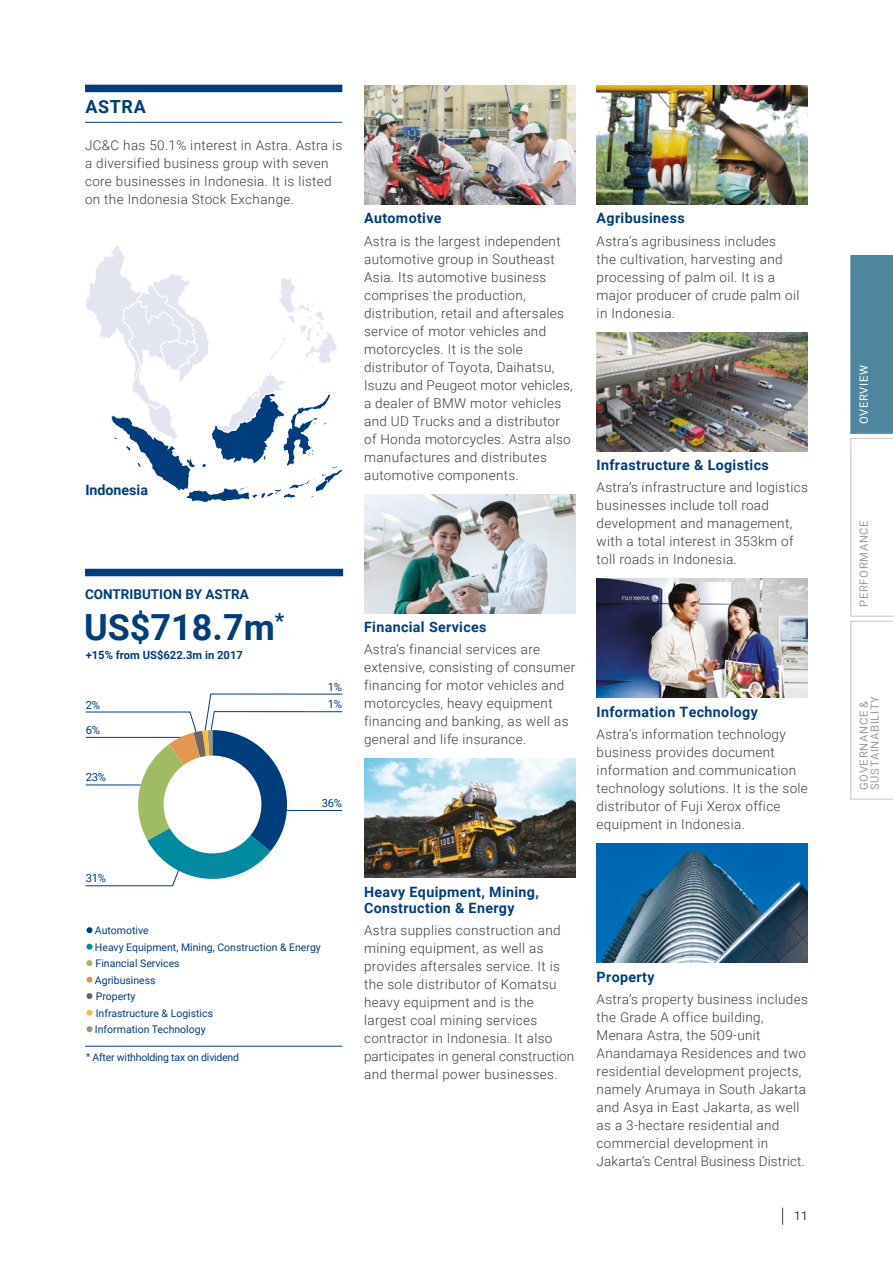
<style>
.page{position:relative;width:893px;height:1263px;background:#fff}
.page>*{position:absolute;margin:0;border:0;box-sizing:border-box;transform-origin:0 0}
.t1{font:700 36px "Roboto";color:#003d7c}
.t2{font:700 18px "Roboto";letter-spacing:.035em;color:#003d7c}
.t3{font:700 14.25px/15.8px "Roboto";letter-spacing:.025em;color:#003d7c}
.t4{font:700 14.25px "Roboto";color:#003d7c}
.t5{font:300 13.5px/18px "Roboto";letter-spacing:.025em;color:#3c3c3a}
.t6{font:700 13.5px "Roboto";color:#003d7c}
.t7{font:12px "Roboto";color:#3c3c3a}
.t8{font:11.25px/11.2px "Roboto";letter-spacing:.06em;color:#9c9c9c}
.t9{font:700 11.25px "Roboto";color:#003d7c}
.t10{font:11.25px "Roboto";color:#003d7c}
.t11{font:11.25px "Roboto";letter-spacing:.06em;color:#fff}
.t12{font:10.5px/16.5px "Roboto";color:#003d7c}
.t13{font:10.5px "Roboto";letter-spacing:-.02em;color:#003d7c}
.s1{font-size:9.6px}
</style>
<div class="page">
<img style="left:364px;top:85px;width:211px;height:119px">
<img style="left:364px;top:494px;width:211px;height:119px">
<img style="left:364px;top:758px;width:211px;height:119px">
<img style="left:596px;top:578px;width:212px;height:119px">
<img style="left:596px;top:332px;width:212px;height:119px">
<img style="left:596px;top:85px;width:212px;height:119px">
<div style="left:85px;top:85px;width:257px;height:7px;background:#003d7c"></div>
<hr style="left:85px;top:122px;width:257px;height:1px;background:#003d7c">
<svg style="left:87px;top:1010px;width:6px;height:6px"></svg>
<svg style="left:87px;top:1026px;width:6px;height:6px"></svg>
<svg style="left:85px;top:693px;width:258px;height:193px"></svg>
<hr style="left:85px;top:1046px;width:257px;height:1px;background:#003d7c">
<svg style="left:87px;top:927px;width:6px;height:6px"></svg>
<svg style="left:86px;top:960px;width:6px;height:6px"></svg>
<svg style="left:87px;top:944px;width:6px;height:6px"></svg>
<svg style="left:87px;top:977px;width:6px;height:6px"></svg>
<svg style="left:87px;top:993px;width:6px;height:6px"></svg>
<div style="left:85px;top:569px;width:258px;height:7px;background:#003d7c"></div>
<svg style="left:86px;top:246px;width:256px;height:257px"></svg>
<img style="left:596px;top:843px;width:212px;height:119px">
<svg style="left:850px;top:255px;width:43px;height:544px"></svg>
<svg style="left:782px;top:1208px;width:1px;height:17px"></svg>
<h2 class="t2" style="left:85px;top:94px;width:62px">ASTRA</h2>
<p class="t5" style="left:85px;top:136px;width:259px">JC&amp;C has 50.1% interest in Astra. Astra is a diversified business group with seven core businesses in Indonesia. It is listed on the Indonesia Stock Exchange.</p>
<p class="t4" style="left:85px;top:480px;width:64px">Indonesia</p>
<p class="t6" style="left:85px;top:585px;width:165px">CONTRIBUTION BY ASTRA</p>
<h1 class="t1" style="left:84px;top:602px;width:202px">US$718.7m<sup>*</sup></h1>
<p class="t9" style="left:86px;top:647px;width:159px">+15% from US$622.3m in 2017</p>
<p class="t10" style="left:328px;top:679px;width:16px">1%</p>
<p class="t10" style="left:86px;top:697px;width:16px">2%</p>
<p class="t10" style="left:328px;top:696px;width:16px">1%</p>
<p class="t10" style="left:86px;top:722px;width:16px">6%</p>
<p class="t10" style="left:86px;top:769px;width:22px">23%</p>
<p class="t10" style="left:86px;top:870px;width:22px">31%</p>
<p class="t10" style="left:322px;top:795px;width:22px">36%</p>
<p class="t12" style="left:95px;top:922px;width:55px">Automotive</p>
<p class="t12" style="left:96px;top:955px;width:86px">Financial Services</p>
<p class="t12" style="left:95px;top:938px;width:227px">Heavy Equipment, Mining, Construction &amp; Energy</p>
<p class="t12" style="left:95px;top:971px;width:62px">Agribusiness<br>Property</p>
<p class="t12" style="left:95px;top:1004px;width:120px">Infrastructure &amp; Logistics<br>Information Technology</p>
<p class="t13" style="left:86px;top:1050px;width:155px"><span class="s1">*</span> After withholding tax on dividend</p>
<p class="t3" style="left:364px;top:210px;width:79px">Automotive</p>
<p class="t5" style="left:364px;top:231px;width:210px">Astra is the largest independent automotive group in Southeast<br>Asia. Its automotive business comprises the production, distribution, retail and aftersales service of motor vehicles and motorcycles. It is the sole distributor of Toyota, Daihatsu,<br>Isuzu and Peugeot motor vehicles, a dealer of BMW motor vehicles and UD Trucks and a distributor of Honda motorcycles. Astra also manufactures and distributes automotive components.</p>
<p class="t3" style="left:597px;top:210px;width:90px">Agribusiness</p>
<p class="t5" style="left:597px;top:231px;width:204px">Astra’s agribusiness includes<br>the cultivation, harvesting and processing of palm oil. It is a major producer of crude palm oil in Indonesia.</p>
<p class="t3" style="left:597px;top:457px;width:174px">Infrastructure &amp; Logistics</p>
<p class="t5" style="left:597px;top:478px;width:213px">Astra’s infrastructure and logistics businesses include toll road development and management, with a total interest in 353km of toll roads in Indonesia.</p>
<p class="t3" style="left:364px;top:619px;width:124px">Financial Services</p>
<p class="t5" style="left:364px;top:640px;width:213px">Astra’s financial services are extensive, consisting of consumer financing for motor vehicles and motorcycles, heavy equipment financing and banking, as well as general and life insurance.</p>
<p class="t3" style="left:597px;top:703px;width:163px">Information Technology</p>
<p class="t5" style="left:597px;top:725px;width:213px">Astra’s information technology business provides document information and communication technology solutions. It is the sole distributor of Fuji Xerox office equipment in Indonesia.</p>
<p class="t3" style="left:364px;top:883px;width:176px">Heavy Equipment, Mining,<br>Construction &amp; Energy</p>
<p class="t5" style="left:364px;top:921px;width:212px">Astra supplies construction and mining equipment, as well as provides aftersales service. It is the sole distributor of Komatsu heavy equipment and is the largest coal mining services contractor in Indonesia. It also participates in general construction and thermal power businesses.</p>
<p class="t3" style="left:597px;top:968px;width:59px">Property</p>
<p class="t5" style="left:597px;top:990px;width:213px">Astra’s property business includes the Grade A office building,<br>Menara Astra, the 509-unit<br>Anandamaya Residences and two residential development projects, namely Arumaya in South Jakarta and Asya in East Jakarta, as well as a 3-hectare residential and commercial development in<br>Jakarta’s Central Business District.</p>
<p class="t7" style="left:794px;top:1208px;width:15px">11</p>
<p class="t11" style="left:856px;top:424px;width:61px;rotate:-90deg">OVERVIEW</p>
<p class="t8" style="left:858px;top:607px;width:88px;rotate:-90deg">PERFORMANCE</p>
<p class="t8" style="left:858px;top:790px;width:96px;rotate:-90deg">GOVERNANCE &amp;<br>SUSTAINABILITY</p>
</div>
